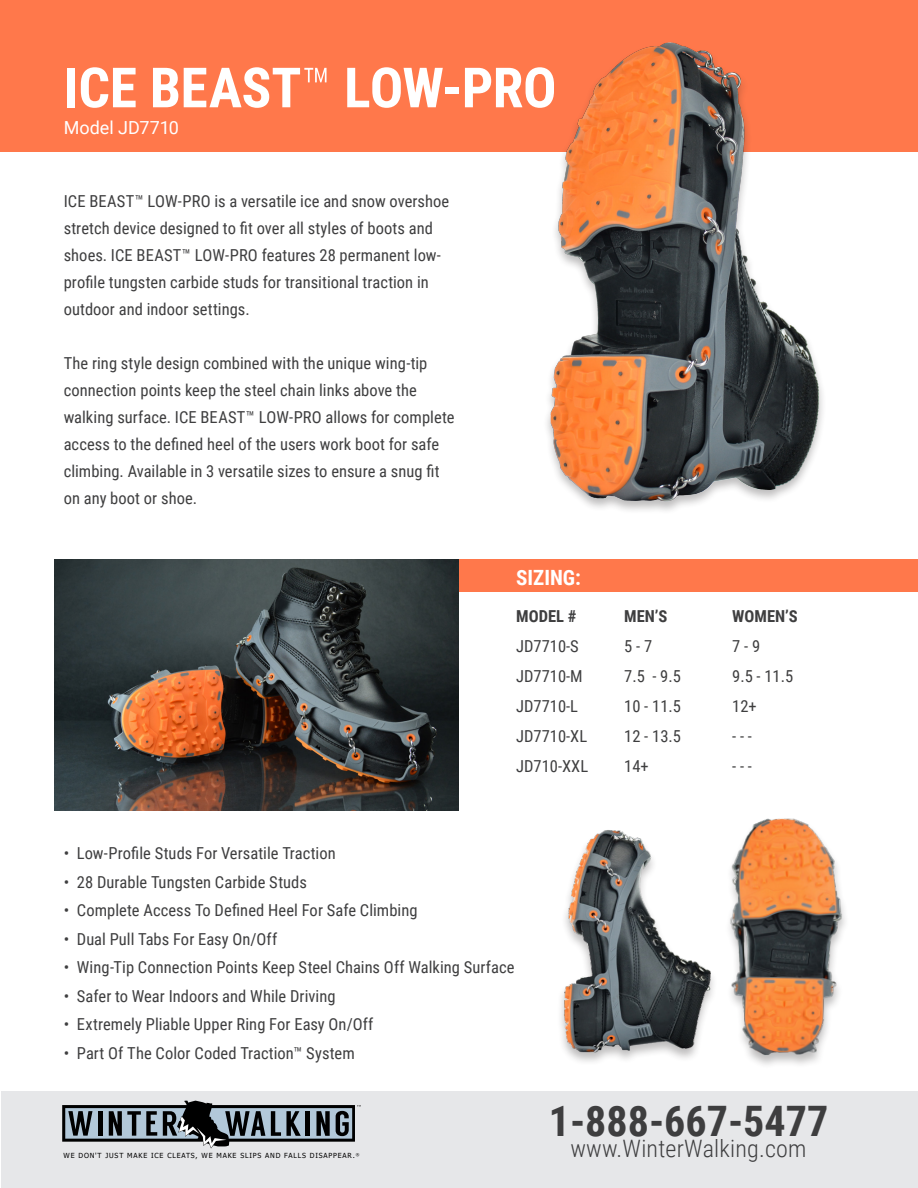
<style>
.page{position:relative;width:918px;height:1188px;background:#fff}
.page>*{position:absolute;margin:0;border:0;box-sizing:border-box;transform-origin:0 0}
.t1{font:700 55.5px "Roboto Condensed";letter-spacing:-.01em;color:#fff}
.t2{font:700 42px "Roboto Condensed";color:#3e3e3f}
.t3{font:300 24px "Roboto Condensed";letter-spacing:.01em;color:#3e3e3f}
.t4{font:700 21px "Roboto Condensed";color:#fff}
.t5{font:18px "Roboto";color:#fff}
.t6{font:16.5px/27px "Roboto Condensed";letter-spacing:.005em;color:#3e3e3f}
.t7{font:700 16.5px "Roboto Condensed";color:#3e3e3f}
.t8{font:7.05px "Tahoma";letter-spacing:.12em;color:#000}
.s1{font-weight:300}
</style>
<div class="page">
<img style="left:54px;top:559px;width:405px;height:252px">
<div style="left:1px;top:1091px;width:917px;height:96px;background:#e6e7e9"></div>
<div style="left:459px;top:559px;width:459px;height:33px;background:#ff784b"></div>
<div style="left:0;top:0;width:918px;height:151px;background:#ff784b"></div>
<img style="left:729px;top:818px;width:116px;height:247px">
<img style="left:505px;top:42px;width:359px;height:469px">
<img style="left:561px;top:830px;width:153px;height:232px">
<svg style="left:62px;top:1101px;width:299px;height:47px"></svg>
<p class="t1" style="left:64px;top:49px;width:494px">ICE BEAST<span class="s1">™</span> LOW-PRO</p>
<p class="t5" style="left:64px;top:115px;width:117px">Model JD7710</p>
<p class="t6" style="left:64px;top:187px;width:387px">ICE BEAST™ LOW-PRO is a versatile ice and snow overshoe stretch device designed to fit over all styles of boots and shoes. ICE BEAST™ LOW-PRO features 28 permanent low&shy;profile tungsten carbide studs for transitional traction in outdoor and indoor settings.</p>
<p class="t6" style="left:64px;top:349px;width:392px">The ring style design combined with the unique wing-tip connection points keep the steel chain links above the walking surface. ICE BEAST™ LOW-PRO allows for complete access to the defined heel of the users work boot for safe climbing. Available in 3 versatile sizes to ensure a snug fit on any boot or shoe.</p>
<p class="t4" style="left:516px;top:563px;width:66px">SIZING:</p>
<p class="t7" style="left:516px;top:605px;width:62px">MODEL #</p>
<p class="t7" style="left:624px;top:605px;width:45px">MEN’S</p>
<p class="t7" style="left:732px;top:605px;width:67px">WOMEN’S</p>
<p class="t6" style="left:516px;top:632px;width:64px">JD7710-S</p>
<p class="t6" style="left:624px;top:632px;width:29px">5 - 7</p>
<p class="t6" style="left:732px;top:632px;width:29px">7 - 9</p>
<p class="t6" style="left:516px;top:662px;width:68px">JD7710-M</p>
<p class="t6" style="left:624px;top:662px;width:58px">7.5 - 9.5</p>
<p class="t6" style="left:732px;top:662px;width:63px">9.5 - 11.5</p>
<p class="t6" style="left:516px;top:692px;width:63px">JD7710-L</p>
<p class="t6" style="left:624px;top:692px;width:58px">10 - 11.5</p>
<p class="t6" style="left:732px;top:692px;width:26px">12+</p>
<p class="t6" style="left:516px;top:722px;width:73px">JD7710-XL</p>
<p class="t6" style="left:624px;top:722px;width:58px">12 - 13.5</p>
<p class="t6" style="left:732px;top:722px;width:21px">- - -</p>
<p class="t6" style="left:516px;top:752px;width:73px">JD710-XXL</p>
<p class="t6" style="left:624px;top:752px;width:26px">14+</p>
<p class="t6" style="left:732px;top:752px;width:21px">- - -</p>
<p class="t6" style="left:64px;top:839px;width:274px">• Low-Profile Studs For Versatile Traction</p>
<p class="t6" style="left:64px;top:868px;width:245px">• 28 Durable Tungsten Carbide Studs</p>
<p class="t6" style="left:64px;top:896px;width:355px">• Complete Access To Defined Heel For Safe Climbing</p>
<p class="t6" style="left:64px;top:925px;width:215px">• Dual Pull Tabs For Easy On/Off</p>
<p class="t6" style="left:64px;top:953px;width:452px">• Wing-Tip Connection Points Keep Steel Chains Off Walking Surface</p>
<p class="t6" style="left:64px;top:982px;width:273px">• Safer to Wear Indoors and While Driving</p>
<p class="t6" style="left:64px;top:1010px;width:311px">• Extremely Pliable Upper Ring For Easy On/Off</p>
<p class="t6" style="left:64px;top:1039px;width:293px">• Part Of The Color Coded Traction™ System</p>
<p class="t8" style="left:64px;top:1151px;width:297px">WE DON'T JUST MAKE ICE CLEATS, WE MAKE SLIPS AND FALLS DISAPPEAR.<sup>®</sup></p>
<p class="t2" style="left:549px;top:1091px;width:281px">1-888-667-5477</p>
<p class="t3" style="left:570px;top:1131px;width:238px">www.WinterWalking.com</p>
</div>
